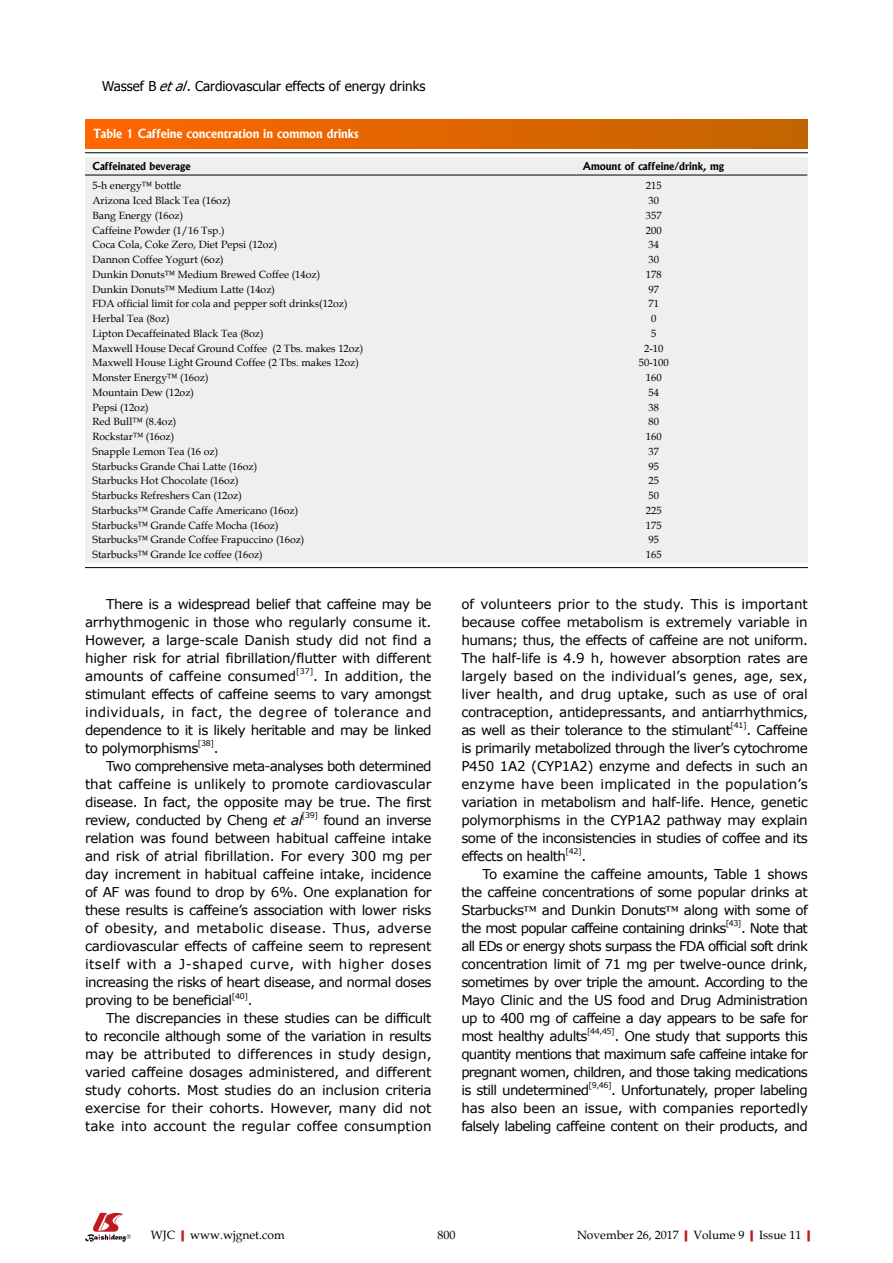
<style>
.page{position:relative;width:893px;height:1263px;background:#fff}
.page>*{position:absolute;margin:0;border:0;box-sizing:border-box;transform-origin:0 0}
.t1{font:13.5px/18px "Verdana";letter-spacing:-.04em;color:#000;text-align:justify}
.t2{font:13.5px "Verdana";letter-spacing:-.015em;color:#000}
.t3{font:13.5px "Verdana";letter-spacing:.005em;color:#000}
.t4{font:13.5px "Tahoma";color:#000}
.t5{font:13.5px "Verdana";letter-spacing:-.005em;color:#000}
.t6{font:13.5px "Verdana";color:#000}
.t7{font:13.5px "Verdana";letter-spacing:-.06em;color:#000}
.t8{font:12px "Book Antiqua";color:#000}
.t9{font:700 12px "Albertus";color:#fff}
.t10{font:10.5px "Book Antiqua";color:#000}
.t11{font:700 10.5px "Albertus";color:#000}
.t12{font:7.8px "Verdana";letter-spacing:-.04em;color:#000}
.s1{font-style:italic}
.s2{font-family:"Garamond"}
.s3{font-weight:700;color:#c01920}
</style>
<div class="page">
<svg style="left:85px;top:1213px;width:46px;height:29px"></svg>
<div style="left:85px;top:157px;width:723px;height:406px;background:#eeefef"></div>
<div style="left:85px;top:119px;width:723px;height:29px;background:linear-gradient(to right,#f60,#c16500)"></div>
<hr style="left:85px;top:152px;width:723px;height:1px;background:#000">
<hr style="left:85px;top:175px;width:722px;height:1px;background:#000">
<hr style="left:85px;top:567px;width:723px;height:1px;background:#000">
<p class="t4" style="left:102px;top:77px;width:325px">Wassef B <span class="s1">etal</span>. Cardiovascular effects of energy drinks</p>
<p class="t9" style="left:94px;top:126px;width:266px">Table 1 Caffeine concentration in common drinks</p>
<p class="t11" style="left:92px;top:159px;width:100px">Caffeinated beverage</p>
<p class="t11" style="left:583px;top:159px;width:142px">Amount of caffeine/drink, mg</p>
<p class="t10" style="left:92px;top:178px;width:90px">5-h energy™ bottle</p>
<p class="t10" style="left:646px;top:178px;width:17px">215</p>
<p class="t10" style="left:92px;top:193px;width:140px">Arizona Iced Black Tea (16oz)</p>
<p class="t10" style="left:648px;top:193px;width:12px">30</p>
<p class="t10" style="left:92px;top:208px;width:92px">Bang Energy (16oz)</p>
<p class="t10" style="left:646px;top:208px;width:17px">357</p>
<p class="t10" style="left:92px;top:223px;width:134px">Caffeine Powder (1/16 Tsp.)</p>
<p class="t10" style="left:646px;top:223px;width:17px">200</p>
<p class="t10" style="left:92px;top:237px;width:186px">Coca Cola, Coke Zero, Diet Pepsi (12oz)</p>
<p class="t10" style="left:648px;top:237px;width:12px">34</p>
<p class="t10" style="left:92px;top:252px;width:133px">Dannon Coffee Yogurt (6oz)</p>
<p class="t10" style="left:648px;top:252px;width:12px">30</p>
<p class="t10" style="left:92px;top:267px;width:229px">Dunkin Donuts™ Medium Brewed Coffee (14oz)</p>
<p class="t10" style="left:646px;top:267px;width:17px">178</p>
<p class="t10" style="left:92px;top:282px;width:184px">Dunkin Donuts™ Medium Latte (14oz)</p>
<p class="t10" style="left:648px;top:282px;width:12px">97</p>
<p class="t10" style="left:92px;top:296px;width:257px">FDA official limit for cola and pepper soft drinks(12oz)</p>
<p class="t10" style="left:648px;top:296px;width:12px">71</p>
<p class="t10" style="left:92px;top:311px;width:79px">Herbal Tea (8oz)</p>
<p class="t10" style="left:651px;top:311px;width:7px">0</p>
<p class="t10" style="left:92px;top:326px;width:173px">Lipton Decaffeinated Black Tea (8oz)</p>
<p class="t10" style="left:651px;top:326px;width:7px">5</p>
<p class="t10" style="left:92px;top:341px;width:272px">Maxwell House Decaf Ground Coffee (2 Tbs. makes 12oz)</p>
<p class="t10" style="left:644px;top:341px;width:21px">2-10</p>
<p class="t10" style="left:92px;top:355px;width:268px">Maxwell House Light Ground Coffee (2 Tbs. makes 12oz)</p>
<p class="t10" style="left:639px;top:355px;width:31px">50-100</p>
<p class="t10" style="left:92px;top:370px;width:118px">Monster Energy™ (16oz)</p>
<p class="t10" style="left:646px;top:370px;width:17px">160</p>
<p class="t10" style="left:92px;top:385px;width:103px">Mountain Dew (12oz)</p>
<p class="t10" style="left:648px;top:385px;width:12px">54</p>
<p class="t10" style="left:92px;top:400px;width:58px">Pepsi (12oz)</p>
<p class="t10" style="left:648px;top:400px;width:12px">38</p>
<p class="t10" style="left:92px;top:415px;width:85px">Red Bull™ (8.4oz)</p>
<p class="t10" style="left:648px;top:415px;width:12px">80</p>
<p class="t10" style="left:92px;top:429px;width:83px">Rockstar™ (16oz)</p>
<p class="t10" style="left:646px;top:429px;width:17px">160</p>
<p class="t10" style="left:92px;top:444px;width:127px">Snapple Lemon Tea (16 oz)</p>
<p class="t10" style="left:648px;top:444px;width:12px">37</p>
<p class="t10" style="left:92px;top:459px;width:166px">Starbucks Grande Chai Latte (16oz)</p>
<p class="t10" style="left:648px;top:459px;width:12px">95</p>
<p class="t10" style="left:92px;top:474px;width:148px">Starbucks Hot Chocolate (16oz)</p>
<p class="t10" style="left:648px;top:474px;width:12px">25</p>
<p class="t10" style="left:92px;top:488px;width:151px">Starbucks Refreshers Can (12oz)</p>
<p class="t10" style="left:648px;top:488px;width:12px">50</p>
<p class="t10" style="left:92px;top:503px;width:207px">Starbucks™ Grande Caffe Americano (16oz)</p>
<p class="t10" style="left:646px;top:503px;width:17px">225</p>
<p class="t10" style="left:92px;top:518px;width:188px">Starbucks™ Grande Caffe Mocha (16oz)</p>
<p class="t10" style="left:646px;top:518px;width:17px">175</p>
<p class="t10" style="left:92px;top:533px;width:213px">Starbucks™ Grande Coffee Frapuccino (16oz)</p>
<p class="t10" style="left:648px;top:533px;width:12px">95</p>
<p class="t10" style="left:92px;top:547px;width:172px">Starbucks™ Grande Ice coffee (16oz)</p>
<p class="t10" style="left:646px;top:547px;width:17px">165</p>
<p class="t1" style="left:85px;top:595px;width:348px;text-indent:21px">There is a widespread belief that caffeine may be arrhythmogenic in those who regularly consume it.<br>However, a large-scale Danish study did not find a higher risk for atrial fibrillation/flutter with different amounts of caffeine consumed</p>
<p class="t12" style="left:296px;top:667px;width:19px">[37]</p>
<p class="t1" style="left:85px;top:667px;width:348px;text-indent:228px">. In addition, the stimulant effects of caffeine seems to vary amongst individuals, in fact, the degree of tolerance and dependence to it is likely heritable and may be linked to polymorphisms</p>
<p class="t12" style="left:198px;top:739px;width:18px">[38]</p>
<p class="t1" style="left:214px;top:739px;width:6px">.</p>
<p class="t1" style="left:106px;top:757px;width:327px">Two comprehensive meta-analyses both determined</p>
<p class="t5" style="left:85px;top:776px;width:348px">that caffeine is unlikely to promote cardiovascular</p>
<p class="t1" style="left:85px;top:793px;width:348px">disease. In fact, the opposite may be true. The first</p>
<p class="t1" style="left:85px;top:811px;width:219px">review, conducted by Cheng <span class="s1">et al</span></p>
<p class="t12" style="left:302px;top:811px;width:18px">[39]</p>
<p class="t1" style="left:85px;top:811px;width:348px;text-indent:238px">found an inverse relation was found between habitual caffeine intake and risk of atrial fibrillation. For every 300 mg per day increment in habitual caffeine intake, incidence of AF was found to drop by 6%. One explanation for these results is caffeine’s association with lower risks of obesity, and metabolic disease. Thus, adverse cardiovascular effects of caffeine seem to represent itself with a J-shaped curve, with higher doses increasing the risks of heart disease, and normal doses proving to be beneficial</p>
<p class="t12" style="left:232px;top:991px;width:18px">[40]</p>
<p class="t1" style="left:248px;top:991px;width:6px">.</p>
<p class="t1" style="left:106px;top:1009px;width:327px">The discrepancies in these studies can be difficult</p>
<p class="t1" style="left:85px;top:1027px;width:348px">to reconcile although some of the variation in results</p>
<p class="t3" style="left:85px;top:1046px;width:348px">may be attributed to differences in study design,</p>
<p class="t2" style="left:85px;top:1064px;width:348px">varied caffeine dosages administered, and different</p>
<p class="t2" style="left:85px;top:1082px;width:348px">study cohorts. Most studies do an inclusion criteria</p>
<p class="t6" style="left:85px;top:1100px;width:348px">exercise for their cohorts. However, many did not</p>
<p class="t3" style="left:85px;top:1118px;width:348px">take into account the regular coffee consumption</p>
<p class="t1" style="left:461px;top:595px;width:348px">of volunteers prior to the study. This is important because coffee metabolism is extremely variable in humans; thus, the effects of caffeine are not uniform.<br>The half-life is 4.9 h, however absorption rates are largely based on the individual’s genes, age, sex, liver health, and drug uptake, such as use of oral contraception, antidepressants, and antiarrhythmics, as well as their tolerance to the stimulant</p>
<p class="t12" style="left:730px;top:720px;width:18px">[41]</p>
<p class="t1" style="left:461px;top:721px;width:348px;text-indent:285px">. Caffeine is primarily metabolized through the liver’s cytochrome P450 1A2 (CYP1A2) enzyme and defects in such an enzyme have been implicated in the population’s variation in metabolism and half-life. Hence, genetic polymorphisms in the CYP1A2 pathway may explain some of the inconsistencies in studies of coffee and its effects on health</p>
<p class="t12" style="left:566px;top:846px;width:18px">[42]</p>
<p class="t1" style="left:582px;top:847px;width:6px">.</p>
<p class="t1" style="left:483px;top:865px;width:327px">To examine the caffeine amounts, Table 1 shows</p>
<p class="t1" style="left:461px;top:883px;width:348px">the caffeine concentrations of some popular drinks at</p>
<p class="t1" style="left:461px;top:901px;width:348px">Starbucks<span class="s2">™</span> and Dunkin Donuts<span class="s2">™</span> along with some of</p>
<p class="t7" style="left:461px;top:920px;width:267px">the most popular caffeine containing drinks</p>
<p class="t12" style="left:726px;top:918px;width:17px">[43]</p>
<p class="t1" style="left:461px;top:919px;width:348px;text-indent:280px">. Note that all EDs or energy shots surpass the FDA official soft drink concentration limit of 71 mg per twelve-ounce drink, sometimes by over triple the amount. According to the Mayo Clinic and the US food and Drug Administration up to 400 mg of caffeine a day appears to be safe for most healthy adults</p>
<p class="t12" style="left:587px;top:1026px;width:29px">[44,45]</p>
<p class="t1" style="left:461px;top:1027px;width:348px;text-indent:153px">. One study that supports this quantity mentions that maximum safe caffeine intake for pregnant women, children, and those taking medications is still undetermined</p>
<p class="t12" style="left:589px;top:1080px;width:25px">[9,46]</p>
<p class="t1" style="left:461px;top:1081px;width:348px;text-indent:150px">. Unfortunately, proper labeling has also been an issue, with companies reportedly falsely labeling caffeine content on their products, and</p>
<p class="t8" style="left:151px;top:1226px;width:135px">WJC<span class="s3">|</span>www.wjgnet.com</p>
<p class="t8" style="left:437px;top:1226px;width:19px">800</p>
<p class="t8" style="left:577px;top:1226px;width:240px">November 26, 2017<span class="s3">|</span>Volume 9<span class="s3">|</span>Issue 11<span class="s3">|</span></p>
</div>
